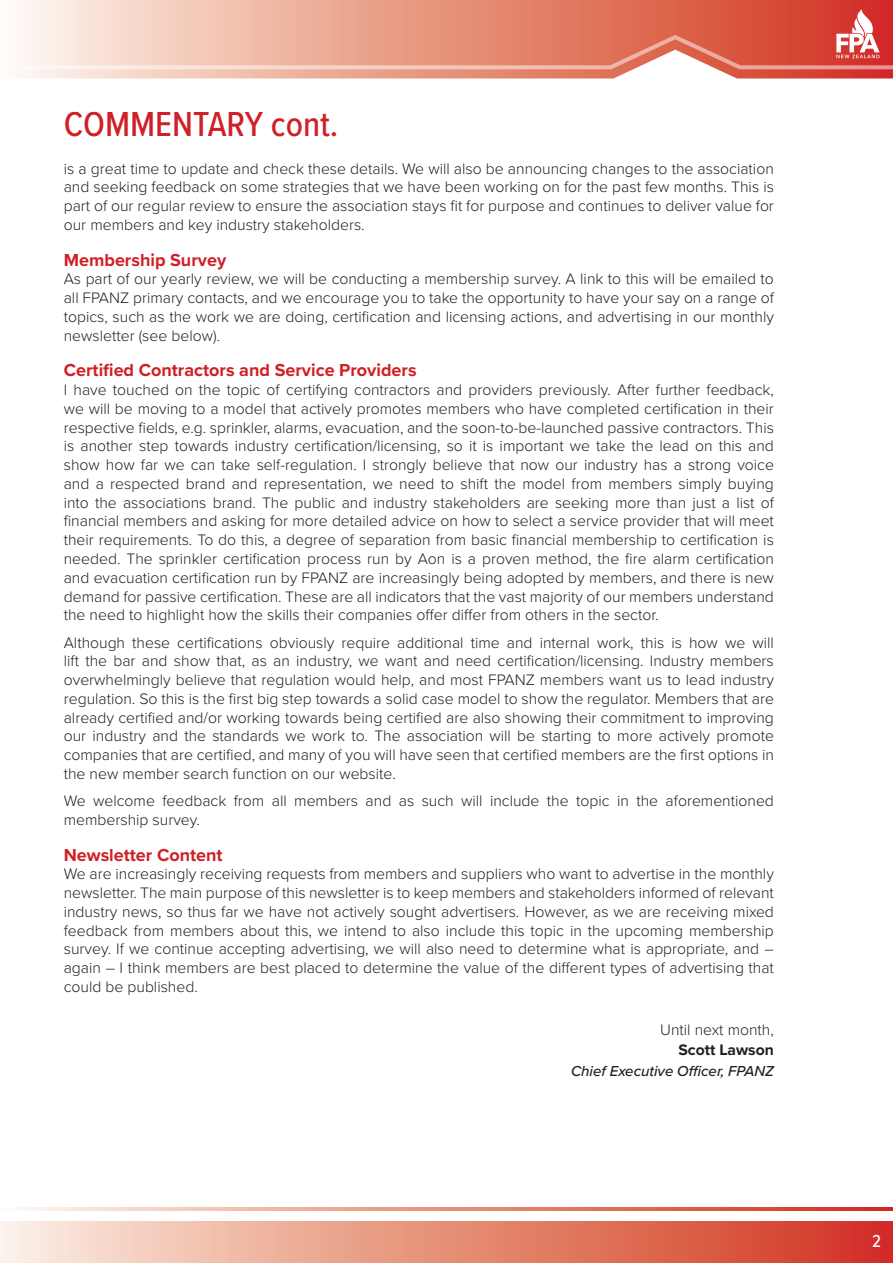
<style>
.page{position:relative;width:893px;height:1263px;background:#fff}
.page>*{position:absolute;margin:0;border:0;box-sizing:border-box;transform-origin:0 0}
.t1{font:500 36px "Proxima Nova Cond";color:#d02027}
.Subheading_New_Style{font:700 18px "Proxima Nova";color:#d02027}
.t2{font:500 18px "Proxima Nova Cond";color:#fff}
.Body_Text_New_Style{font:300 15.75px/18.8px "Proxima Nova";color:#231f20;text-align:justify}
.t3{font:700 15.75px "Proxima Nova";color:#231f20}
.t4{font:italic 500 15px "Proxima Nova";color:#231f20}
</style>
<div class="page">
<div style="left:0;top:1221px;width:893px;height:42px;background:linear-gradient(to right,#fbefdd,#d1301b)"></div>
<svg style="left:20px;top:1207px;width:873px;height:4px;background:#e6907d"></svg>
<svg style="left:21px;top:0;width:872px;height:9px;background:#e6907d"></svg>
<svg style="left:21px;top:69px;width:872px;height:10px;background:#eba99a"></svg>
<svg style="left:21px;top:9px;width:872px;height:60px;background:#e89a88"></svg>
<p class="t1" style="left:64px;top:97px;width:276px">COMMENTARY cont.</p>
<p class="Body_Text_New_Style" style="left:64px;top:158px;width:712px">is a great time to update and check these details. We will also be announcing changes to the association and seeking feedback on some strategies that we have been working on for the past few months. This is part of our regular review to ensure the association stays fit for purpose and continues to deliver value for our members and key industry stakeholders.</p>
<p class="Subheading_New_Style" style="left:64px;top:246px;width:164px">Membership Survey</p>
<p class="Body_Text_New_Style" style="left:64px;top:269px;width:712px">As part of our yearly review, we will be conducting a membership survey. A link to this will be emailed to all FPANZ primary contacts, and we encourage you to take the opportunity to have your say on a range of topics, such as the work we are doing, certification and licensing actions, and advertising in our monthly newsletter (see below).</p>
<p class="Subheading_New_Style" style="left:64px;top:357px;width:354px">Certified Contractors and Service Providers</p>
<p class="Body_Text_New_Style" style="left:64px;top:380px;width:712px">I have touched on the topic of certifying contractors and providers previously. After further feedback, we will be moving to a model that actively promotes members who have completed certification in their respective fields, e.g. sprinkler, alarms, evacuation, and the soon-to-be-launched passive contractors. This is another step towards industry certification/licensing, so it is important we take the lead on this and show how far we can take self-regulation. I strongly believe that now our industry has a strong voice and a respected brand and representation, we need to shift the model from members simply buying into the associations brand. The public and industry stakeholders are seeking more than just a list of financial members and asking for more detailed advice on how to select a service provider that will meet their requirements. To do this, a degree of separation from basic financial membership to certification is needed. The sprinkler certification process run by Aon is a proven method, the fire alarm certification and evacuation certification run by FPANZ are increasingly being adopted by members, and there is new demand for passive certification. These are all indicators that the vast majority of our members understand the need to highlight how the skills their companies offer differ from others in the sector.</p>
<p class="Body_Text_New_Style" style="left:64px;top:632px;width:712px">Although these certifications obviously require additional time and internal work, this is how we will lift the bar and show that, as an industry, we want and need certification/licensing. Industry members overwhelmingly believe that regulation would help, and most FPANZ members want us to lead industry regulation. So this is the first big step towards a solid case model to show the regulator. Members that are already certified and/or working towards being certified are also showing their commitment to improving our industry and the standards we work to. The association will be starting to more actively promote companies that are certified, and many of you will have seen that certified members are the first options in the new member search function on our website.</p>
<p class="Body_Text_New_Style" style="left:64px;top:790px;width:712px">We welcome feedback from all members and as such will include the topic in the aforementioned membership survey.</p>
<p class="Subheading_New_Style" style="left:64px;top:841px;width:160px">Newsletter Content</p>
<p class="Body_Text_New_Style" style="left:64px;top:864px;width:712px">We are increasingly receiving requests from members and suppliers who want to advertise in the monthly newsletter. The main purpose of this newsletter is to keep members and stakeholders informed of relevant industry news, so thus far we have not actively sought advertisers. However, as we are receiving mixed feedback from members about this, we intend to also include this topic in the upcoming membership survey. If we continue accepting advertising, we will also need to determine what is appropriate, and – again – I think members are best placed to determine the value of the different types of advertising that could be published.</p>
<p class="Body_Text_New_Style" style="left:660px;top:1019px;width:115px">Until next month,</p>
<p class="t3" style="left:678px;top:1038px;width:97px">Scott Lawson</p>
<p class="t4" style="left:571px;top:1060px;width:204px">Chief Executive Officer, FPANZ</p>
<p class="t2" style="left:872px;top:1227px;width:10px">2</p>
</div>
